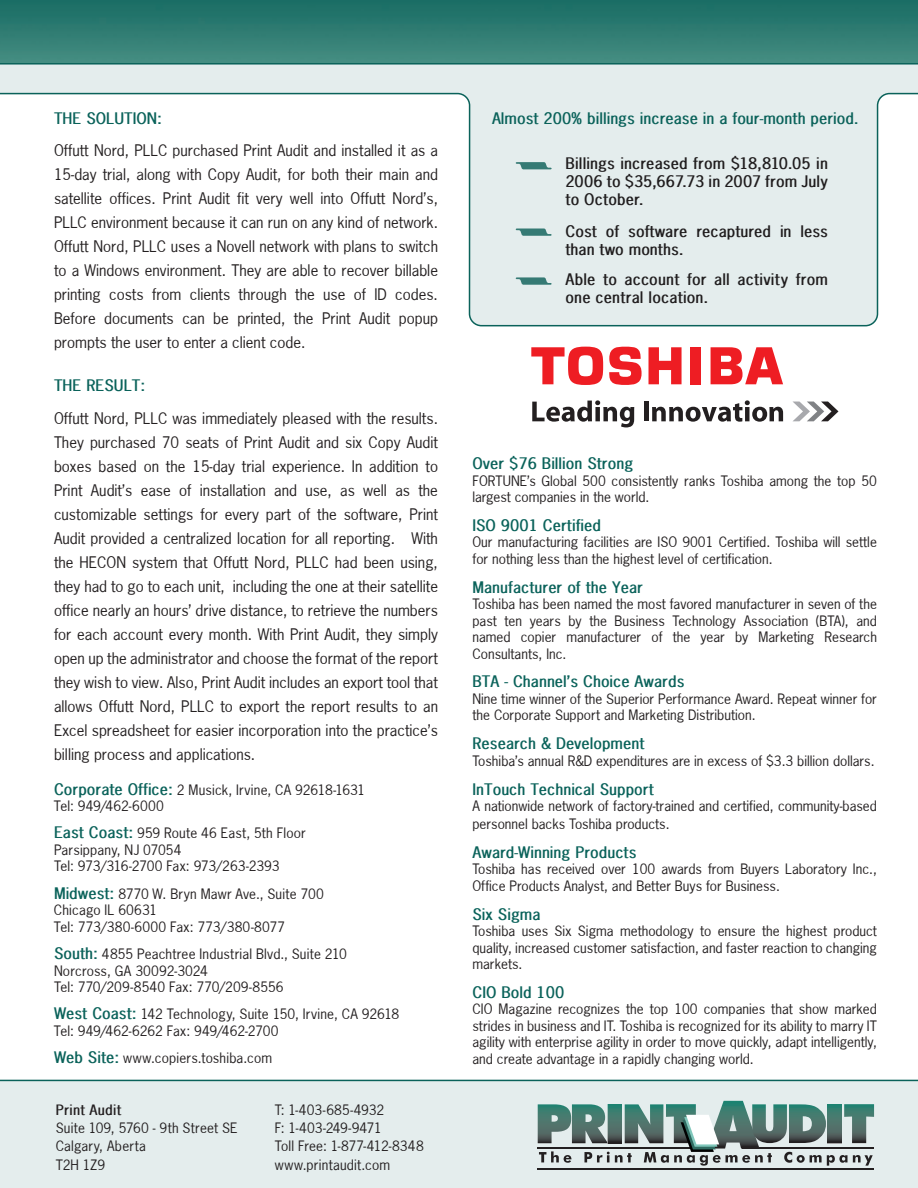
<style>
.page{position:relative;width:918px;height:1188px;background:#fff}
.page>*{position:absolute;margin:0;border:0;box-sizing:border-box;transform-origin:0 0}
.t1{font:15px/24px "News Gothic";color:#231f20}
.t2{font:700 15px "News Gothic";color:#0a625a}
.t3{font:700 15px/18px "News Gothic";letter-spacing:.005em;color:#201d1e}
.t4{font:13.5px/16.5px "News Gothic";color:#231f20}
.s1{font-weight:700;color:#0a625a}
.s2{font-weight:700;font-size:15px;color:#0a625a}
.s3{font-weight:700}
</style>
<div class="page">
<img style="left:0;top:0;width:918px;height:62px">
<svg style="left:0;top:62px;width:918px;height:265px"></svg>
<div style="left:0;top:1081px;width:918px;height:107px;background:#e4eded"></div>
<hr style="left:0;top:1080px;width:918px;height:1px;background:#0a625a">
<img style="left:707px;top:1101px;width:53px;height:14px">
<img style="left:538px;top:1104px;width:84px;height:39px">
<img style="left:625px;top:1104px;width:39px;height:39px">
<hr style="left:538px;top:1147px;width:165px;height:2px;background:#231f20">
<hr style="left:742px;top:1147px;width:132px;height:2px;background:#231f20">
<img style="left:752px;top:1104px;width:35px;height:39px">
<img style="left:789px;top:1104px;width:37px;height:39px">
<img style="left:828px;top:1104px;width:14px;height:39px">
<img style="left:844px;top:1104px;width:30px;height:39px">
<img style="left:666px;top:1104px;width:30px;height:11px">
<hr style="left:538px;top:1168px;width:336px;height:1px;background:#231f20">
<svg style="left:539px;top:1151px;width:32px;height:12px"></svg>
<svg style="left:584px;top:1152px;width:48px;height:10px"></svg>
<svg style="left:644px;top:1115px;width:128px;height:51px;background:#94a2a0"></svg>
<svg style="left:784px;top:1152px;width:89px;height:14px"></svg>
<svg style="left:516px;top:162px;width:36px;height:7px"></svg>
<svg style="left:516px;top:229px;width:36px;height:7px"></svg>
<svg style="left:516px;top:277px;width:36px;height:8px"></svg>
<svg style="left:793px;top:402px;width:45px;height:19px"></svg>
<svg style="left:532px;top:400px;width:102px;height:27px"></svg>
<hr style="left:644px;top:402px;width:4px;height:19px;background:#231f20">
<svg style="left:652px;top:400px;width:131px;height:22px"></svg>
<svg style="left:531px;top:347px;width:72px;height:38px"></svg>
<div style="left:691px;top:347px;width:10px;height:37px;background:#ee1d23"></div>
<svg style="left:649px;top:347px;width:33px;height:37px"></svg>
<svg style="left:711px;top:347px;width:72px;height:37px"></svg>
<svg style="left:609px;top:347px;width:33px;height:38px"></svg>
<p class="t1" style="left:54px;top:102px;width:386px;line-height:31.7px"><span class="s1">THE SOLUTION:<br></span>Offutt Nord, PLLC purchased Print Audit and installed it as a</p>
<p class="t1" style="left:54px;top:161px;width:386px;text-align:justify">15-day trial, along with Copy Audit, for both their main and satellite offices. Print Audit fit very well into Offutt Nord’s, PLLC environment because it can run on any kind of network.<br>Offutt Nord, PLLC uses a Novell network with plans to switch to a Windows environment. They are able to recover billable printing costs from clients through the use of ID codes.<br>Before documents can be printed, the Print Audit popup prompts the user to enter a client code.</p>
<p class="t1" style="left:54px;top:368px;width:386px;line-height:32.8px"><span class="s1">THE RESULT:<br></span>Offutt Nord, PLLC was immediately pleased with the results.</p>
<p class="t1" style="left:54px;top:430px;width:386px;text-align:justify">They purchased 70 seats of Print Audit and six Copy Audit boxes based on the 15-day trial experience. In addition to Print Audit’s ease of installation and use, as well as the customizable settings for every part of the software, Print Audit provided a centralized location for all reporting. With the HECON system that Offutt Nord, PLLC had been using, they had to go to each unit, including the one at their satellite office nearly an hours’ drive distance, to retrieve the numbers for each account every month. With Print Audit, they simply open up the administrator and choose the format of the report they wish to view. Also, Print Audit includes an export tool that allows Offutt Nord, PLLC to export the report results to an Excel spreadsheet for easier incorporation into the practice’s billing process and applications.</p>
<p class="t4" style="left:54px;top:781px;width:313px"><span class="s2">Corporate Office:</span> 2 Musick, Irvine, CA 92618-1631<br>Tel: 949/462-6000</p>
<p class="t4" style="left:54px;top:825px;width:253px"><span class="s2">East Coast:</span> 959 Route 46 East, 5th Floor<br>Parsippany, NJ 07054<br>Tel: 973/316-2700 Fax: 973/263-2393</p>
<p class="t4" style="left:54px;top:885px;width:271px"><span class="s2">Midwest:</span> 8770 W. Bryn Mawr Ave., Suite 700<br>Chicago IL 60631<br>Tel: 773/380-6000 Fax: 773/380-8077</p>
<p class="t4" style="left:54px;top:945px;width:294px"><span class="s2">South:</span> 4855 Peachtree Industrial Blvd., Suite 210<br>Norcross, GA 30092-3024<br>Tel: 770/209-8540 Fax: 770/209-8556</p>
<p class="t4" style="left:54px;top:1006px;width:347px"><span class="s2">West Coast:</span> 142 Technology, Suite 150, Irvine, CA 92618<br>Tel: 949/462-6262 Fax: 949/462-2700</p>
<p class="t4" style="left:54px;top:1049px;width:220px"><span class="s2">Web Site:</span> www.copiers.toshiba.com</p>
<p class="t4" style="left:56px;top:1100px;width:183px;line-height:18.3px"><span class="s3">Print Audit<br></span>Suite 109, 5760 - 9th Street SE<br>Calgary, Aberta<br>T2H 1Z9</p>
<p class="t4" style="left:275px;top:1100px;width:111px;line-height:18.3px">T: 1-403-685-4932<br>F: 1-403-249-9471</p>
<p class="t4" style="left:275px;top:1156px;width:117px">www.printaudit.com</p>
<p class="t4" style="left:275px;top:1138px;width:150px">Toll Free: 1-877-412-8348</p>
<p class="t2" style="left:492px;top:109px;width:368px">Almost 200% billings increase in a four-month period.</p>
<p class="t3" style="left:566px;top:154px;width:264px;text-align:justify">Billings increased from $18,810.05 in 2006 to $35,667.73 in 2007 from July to October.</p>
<p class="t3" style="left:566px;top:222px;width:264px">Cost of software recaptured in less than two months.</p>
<p class="t3" style="left:566px;top:270px;width:264px">Able to account for all activity from one central location.</p>
<p class="t2" style="left:472px;top:454px;width:162px">Over $76 Billion Strong</p>
<p class="t4" style="left:472px;top:472px;width:406px">FORTUNE’s Global 500 consistently ranks Toshiba among the top 50 largest companies in the world.</p>
<p class="t2" style="left:472px;top:516px;width:130px">ISO 9001 Certified</p>
<p class="t4" style="left:472px;top:534px;width:406px">Our manufacturing facilities are ISO 9001 Certified. Toshiba will settle for nothing less than the highest level of certification.</p>
<p class="t2" style="left:472px;top:577px;width:172px">Manufacturer of the Year</p>
<p class="t4" style="left:472px;top:595px;width:406px;text-align:justify">Toshiba has been named the most favored manufacturer in seven of the past ten years by the Business Technology Association (BTA), and named copier manufacturer of the year by Marketing Research Consultants, Inc.</p>
<p class="t2" style="left:472px;top:672px;width:213px">BTA - Channel’s Choice Awards</p>
<p class="t4" style="left:472px;top:690px;width:406px">Nine time winner of the Superior Performance Award. Repeat winner for the Corporate Support and Marketing Distribution.</p>
<p class="t2" style="left:472px;top:734px;width:174px">Research &amp; Development</p>
<p class="t4" style="left:472px;top:752px;width:404px">Toshiba’s annual R&amp;D expenditures are in excess of $3.3 billion dollars.</p>
<p class="t2" style="left:472px;top:779px;width:183px">InTouch Technical Support</p>
<p class="t4" style="left:472px;top:797px;width:406px;line-height:18px">A nationwide network of factory-trained and certified, community-based personnel backs Toshiba products.</p>
<p class="t2" style="left:472px;top:843px;width:165px">Award-Winning Products</p>
<p class="t4" style="left:472px;top:861px;width:406px">Toshiba has received over 100 awards from Buyers Laboratory Inc.,<br>Office Products Analyst, and Better Buys for Business.</p>
<p class="t2" style="left:472px;top:904px;width:70px">Six Sigma</p>
<p class="t4" style="left:472px;top:922px;width:406px;text-align:justify">Toshiba uses Six Sigma methodology to ensure the highest product quality, increased customer satisfaction, and faster reaction to changing markets.</p>
<p class="t2" style="left:472px;top:983px;width:93px">CIO Bold 100</p>
<p class="t4" style="left:472px;top:1001px;width:406px;text-align:justify">CIO Magazine recognizes the top 100 companies that show marked strides in business and IT. Toshiba is recognized for its ability to marry IT agility with enterprise agility in order to move quickly, adapt intelligently, and create advantage in a rapidly changing world.</p>
</div>
